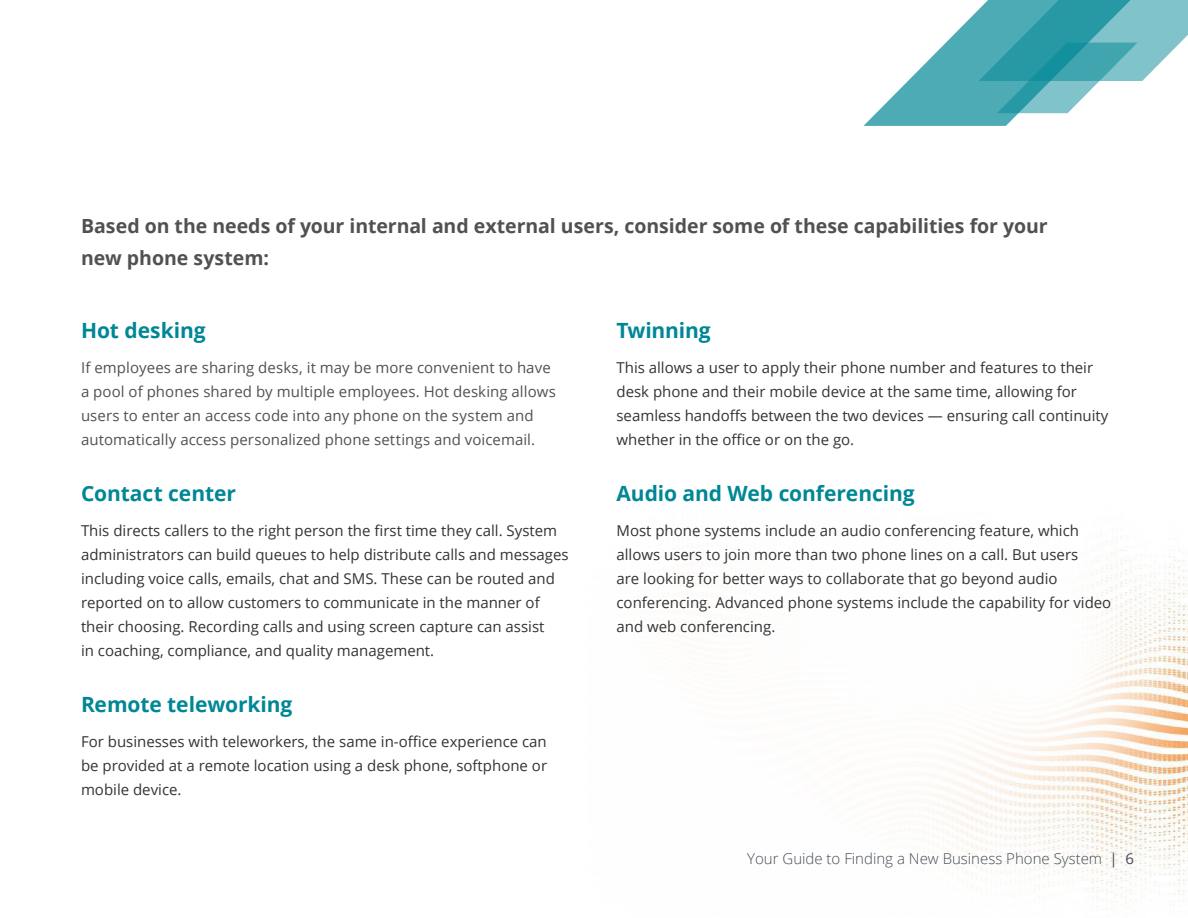
<style>
.page{position:relative;width:1188px;height:918px;background:#fff}
.page>*{position:absolute;margin:0;border:0;box-sizing:border-box;transform-origin:0 0}
.t1{font:700 21px "Open Sans";letter-spacing:-.005em;color:#008795}
.t2{font:700 19.5px/31.5px "Open Sans";letter-spacing:-.005em;color:#505151}
.t3{font:15px/24px "Open Sans";color:#333334}
.t4{font:15px/24px "Open Sans";letter-spacing:.005em;color:#505151}
.t5{font:300 15px "Open Sans";color:#454d55}
.s1{font-weight:400}
</style>
<div class="page">
<svg style="left:922px;top:536px;width:266px;height:367px"></svg>
<div style="left:894px;top:509px;width:227px;height:226px;background:#fff;border-radius:50%"></div>
<svg style="left:938px;top:560px;width:227px;height:227px"></svg>
<svg style="left:863px;top:0;width:325px;height:126px"></svg>
<h2 class="t2" style="left:81px;top:212px;width:968px">Based on the needs of your internal and external users, consider some of these capabilities for your new phone system:</h2>
<h1 class="t1" style="left:81px;top:322px;width:126px">Hot desking</h1>
<p class="t4" style="left:81px;top:356px;width:476px">If employees are sharing desks, it may be more convenient to have a pool of phones shared by multiple employees. Hot desking allows users to enter an access code into any phone on the system and automatically access personalized phone settings and voicemail.</p>
<h1 class="t1" style="left:81px;top:485px;width:156px">Contact center</h1>
<p class="t3" style="left:81px;top:518px;width:489px">This directs callers to the right person the 昀椀rst time they call. System administrators can build queues to help distribute calls and messages including voice calls, emails, chat and SMS. These can be routed and reported on to allow customers to communicate in the manner of their choosing. Recording calls and using screen capture can assist<br>in coaching, compliance, and quality management.</p>
<h1 class="t1" style="left:81px;top:696px;width:213px">Remote teleworking</h1>
<p class="t3" style="left:81px;top:729px;width:468px;text-align:justify">For businesses with teleworkers, the same in-o昀케ce experience can be provided at a remote location using a desk phone, softphone or mobile device.</p>
<h1 class="t1" style="left:616px;top:322px;width:96px">Twinning</h1>
<p class="t3" style="left:616px;top:356px;width:493px">This allows a user to apply their phone number and features to their desk phone and their mobile device at the same time, allowing for seamless hando昀昀s between the two devices — ensuring call continuity whether in the o昀케ce or on the go.</p>
<h1 class="t1" style="left:616px;top:485px;width:300px">Audio and Web conferencing</h1>
<p class="t3" style="left:616px;top:518px;width:496px">Most phone systems include an audio conferencing feature, which allows users to join more than two phone lines on a call. But users<br>are looking for better ways to collaborate that go beyond audio conferencing. Advanced phone systems include the capability for video and web conferencing.</p>
<p class="t5" style="left:747px;top:853px;width:388px">Your Guide to Finding a New Business Phone System <span class="s1">| 6</span></p>
</div>
